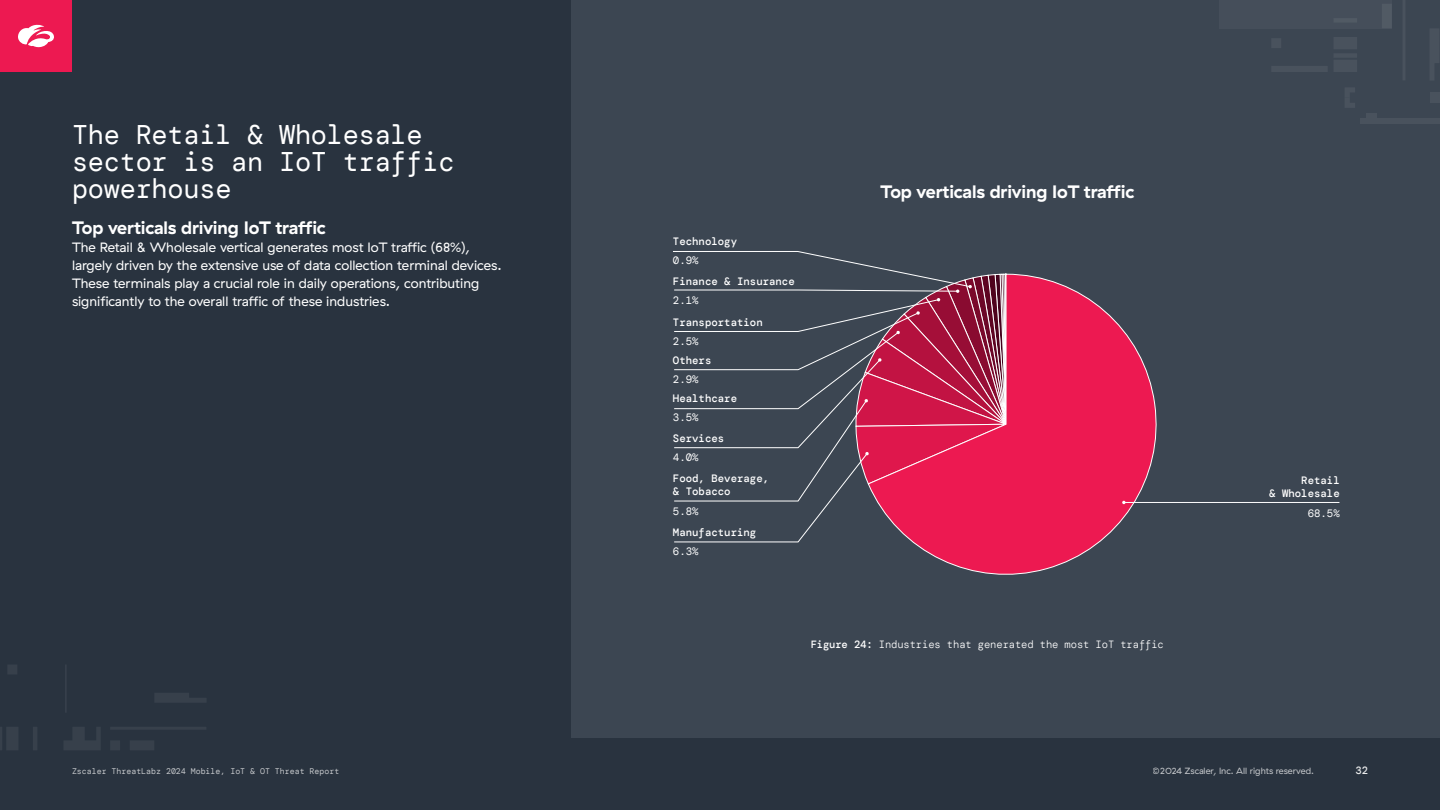
<style>
.page{position:relative;width:1440px;height:810px;background:#29333f}
.page>*{position:absolute;margin:0;border:0;box-sizing:border-box;transform-origin:0 0}
.t1{font:27px/27px "DM Mono";letter-spacing:-.01em;color:#fff}
.t2{font:700 18px "GT Haptik ZS";letter-spacing:-.01em;color:#fff}
.t3{font:13.5px/18px "GT Haptik ZS";color:#fff}
.t4{font:500 10.65px/12.8px "DM Mono";color:#fff}
.t5{font:10.65px "DM Mono";color:#fff}
.t6{font:300 10.5px "DM Mono";letter-spacing:-.01em;color:#fff}
.t7{font:500 10.5px "DM Mono";color:#eaebec}
.t8{font:9px "GT Haptik ZS";color:#eaebec}
.t9{font:8.25px "DM Mono";color:#eaebec}
.s1{font-weight:500}
</style>
<div class="page">
<div style="left:572px;top:0;width:868px;height:738px;background:#3e4854"></div>
<svg style="left:1009px;top:274px;width:148px;height:301px"></svg>
<svg style="left:673px;top:251px;width:336px;height:324px"></svg>
<hr style="left:1124px;top:502px;width:215px;height:1px;background:#fff">
<svg style="left:0;top:665px;width:206px;height:85px"></svg>
<div style="left:1430px;top:93px;width:10px;height:10px;background:#49525d"></div>
<svg style="left:1361px;top:118px;width:5px;height:5px"></svg>
<div style="left:1366px;top:113px;width:11px;height:10px;background:#49525d"></div>
<div style="left:1377px;top:118px;width:63px;height:5px;background:#49525d"></div>
<svg style="left:1345px;top:88px;width:10px;height:19px"></svg>
<svg style="left:1403px;top:0;width:36px;height:80px"></svg>
<svg style="left:1272px;top:37px;width:85px;height:35px"></svg>
<div style="left:1220px;top:0;width:172px;height:28px;background:#454e5a"></div>
<div style="left:0;top:0;width:72px;height:72px;background:#ed1951"></div>
<svg style="left:18px;top:24px;width:36px;height:24px"></svg>
<h1 class="t1" style="left:72px;top:121px;width:384px">The Retail &amp; Wholesale sector is an IoT traffic powerhouse</h1>
<h2 class="t2" style="left:72px;top:217px;width:255px">Top verticals driving IoT traffic</h2>
<p class="t3" style="left:72px;top:238px;width:431px">The Retail &amp; Wholesale vertical generates most IoT traffic (68%), largely driven by the extensive use of data collection terminal devices.<br>These terminals play a crucial role in daily operations, contributing significantly to the overall traffic of these industries.</p>
<p class="t4" style="left:673px;top:235px;width:66px">Technology</p>
<p class="t5" style="left:673px;top:254px;width:27px">0.9%</p>
<p class="t4" style="left:673px;top:275px;width:123px">Finance &amp; Insurance</p>
<p class="t5" style="left:673px;top:293px;width:27px">2.1%</p>
<p class="t4" style="left:673px;top:316px;width:91px">Transportation</p>
<p class="t5" style="left:673px;top:335px;width:27px">2.5%</p>
<p class="t4" style="left:673px;top:354px;width:40px">Others</p>
<p class="t5" style="left:673px;top:373px;width:27px">2.9%</p>
<p class="t4" style="left:673px;top:392px;width:66px">Healthcare</p>
<p class="t5" style="left:673px;top:411px;width:27px">3.5%</p>
<p class="t4" style="left:673px;top:432px;width:53px">Services</p>
<p class="t5" style="left:673px;top:451px;width:27px">4.0%</p>
<p class="t4" style="left:673px;top:472px;width:98px">Food, Beverage, &amp; Tobacco</p>
<p class="t5" style="left:673px;top:505px;width:27px">5.8%</p>
<p class="t4" style="left:673px;top:526px;width:85px">Manufacturing</p>
<p class="t5" style="left:673px;top:545px;width:27px">6.3%</p>
<h2 class="t2" style="left:881px;top:181px;width:255px">Top verticals driving IoT traffic</h2>
<p class="t6" style="left:811px;top:638px;width:355px"><span class="s1">Figure 24:</span> Industries that generated the most IoT traffic</p>
<p class="t4" style="left:1269px;top:474px;width:72px;text-align:right">Retail<br>&amp; Wholesale</p>
<p class="t5" style="left:1308px;top:507px;width:34px">68.5%</p>
<p class="t9" style="left:72px;top:766px;width:269px">Zscaler ThreatLabz 2024 Mobile, IoT &amp; OT Threat Report</p>
<p class="t8" style="left:1153px;top:766px;width:163px">©2024 Zscaler, Inc. All rights reserved.</p>
<p class="t7" style="left:1355px;top:764px;width:14px">32</p>
</div>
